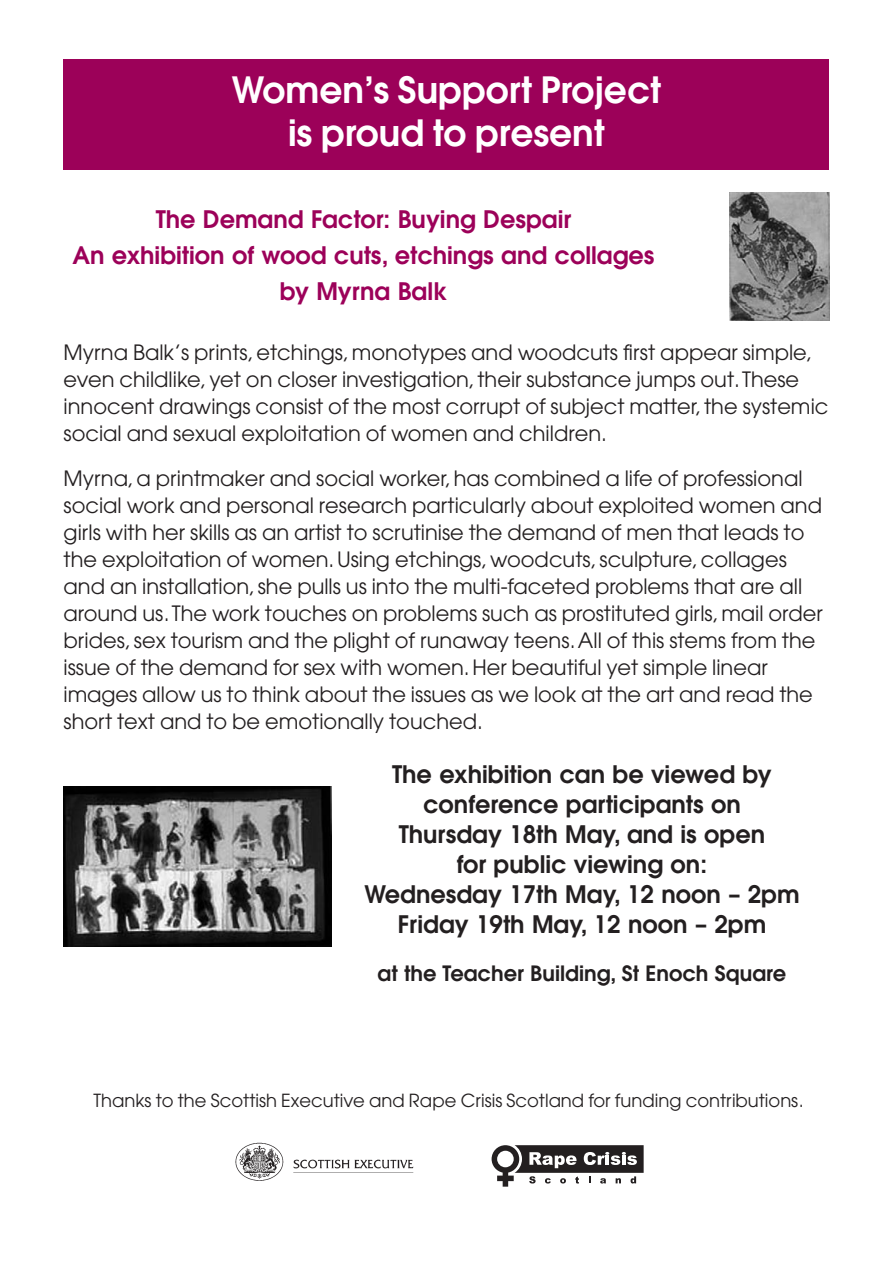
<style>
.page{position:relative;width:893px;height:1263px;background:#fff}
.page>*{position:absolute;margin:0;border:0;box-sizing:border-box;transform-origin:0 0}
.t1{font:600 36px/43.2px "Avant Garde";color:#fff;text-align:center}
.t2{font:600 24px/30px "Avant Garde";color:#231f20;text-align:center}
.t3{font:600 24px/36px "Avant Garde";color:#9c0159;text-align:center}
.t4{font:21px/27px "Avant Garde";color:#231f20}
.t5{font:600 21px "Avant Garde";color:#231f20}
.t6{font:18px "Avant Garde";color:#231f20}
</style>
<div class="page">
<div style="left:64px;top:60px;width:765px;height:110px;background:#9c0159"></div>
<img style="left:730px;top:192px;width:99px;height:128px">
<img style="left:64px;top:787px;width:267px;height:159px">
<img style="left:235px;top:1142px;width:179px;height:39px">
<svg style="left:492px;top:1145px;width:152px;height:42px"></svg>
<h1 class="t1" style="left:232px;top:72px;width:430px">Women’s Support Project is proud to present</h1>
<p class="t3" style="left:72px;top:203px;width:584px">The Demand Factor: Buying Despair<br>An exhibition of wood cuts, etchings and collages by Myrna Balk</p>
<p class="t4" style="left:64px;top:341px;width:766px">Myrna Balk’s prints,etchings,monotypes and woodcuts first appear simple, even childlike,yet on closer investigation,their substance jumps out.These innocent drawings consist of the most corrupt of subject matter,the systemic social and sexual exploitation of women and children.</p>
<p class="t4" style="left:64px;top:467px;width:761px">Myrna,a printmaker and social worker,has combined a life of professional social work and personal research particularly about exploited women and girls with her skills as an artist to scrutinise the demand of men that leads to the exploitation of women.Using etchings,woodcuts,sculpture,collages and an installation,she pulls us into the multi-faceted problems that are all around us.The work touches on problems such as prostituted girls,mail order brides,sex tourism and the plight of runaway teens.All of this stems from the issue of the demand for sex with women.Her beautiful yet simple linear images allow us to think about the issues as we look at the art and read the short text and to be emotionally touched.</p>
<p class="t2" style="left:364px;top:762px;width:437px">The exhibition can be viewed by conference participants on<br>Thursday 18th May, and is open<br>for public viewing on:<br>Wednesday 17th May, 12 noon – 2pm<br>Friday 19th May, 12 noon – 2pm</p>
<p class="t5" style="left:378px;top:966px;width:410px">at the Teacher Building, St Enoch Square</p>
<p class="t6" style="left:94px;top:1093px;width:711px">Thanks to the Scottish Executive and Rape Crisis Scotland for funding contributions.</p>
</div>
